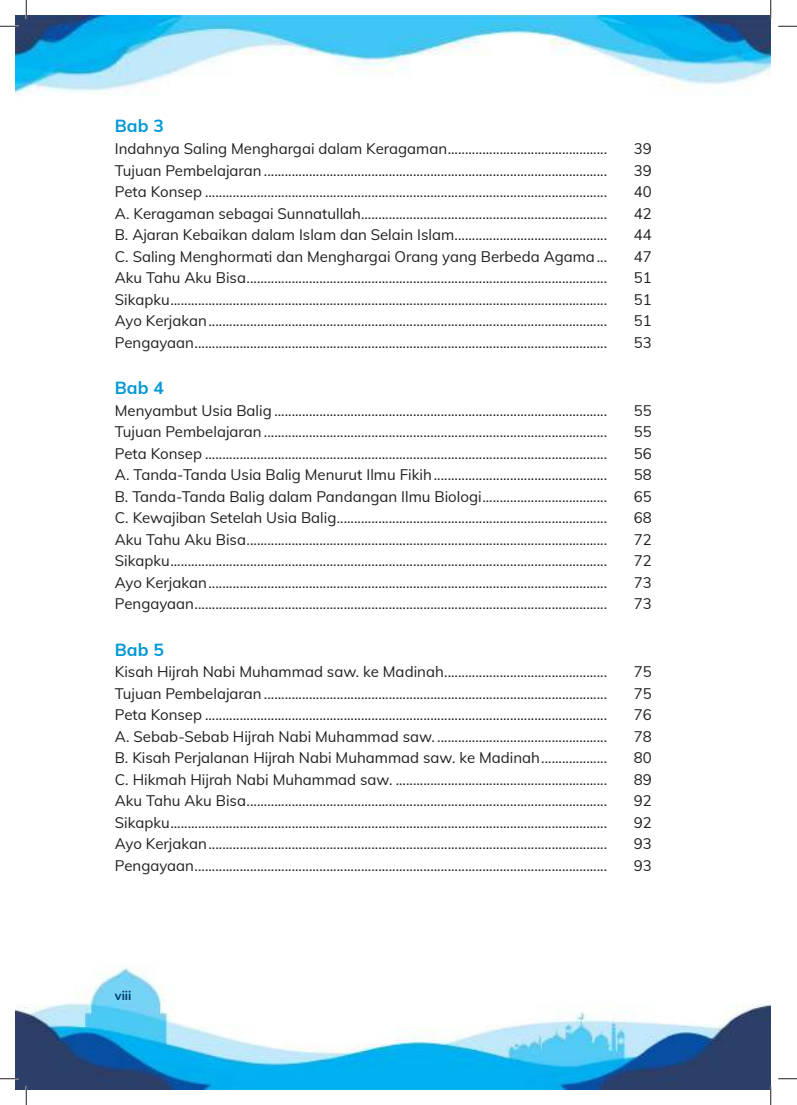
<style>
.page{position:relative;width:797px;height:1105px;background:#fff}
.page>*{position:absolute;margin:0;border:0;box-sizing:border-box;transform-origin:0 0}
.t1{font:700 17.5px "Mulish";color:#0098d5}
.t2{font:15px "Mulish";color:#231f20}
.t3{font:700 12.5px "Mulish";color:#013668}
</style>
<div class="page">
<img style="left:16px;top:967px;width:754px;height:122px">
<img style="left:16px;top:16px;width:754px;height:80px">
<svg style="left:0;top:25px;width:19px;height:2px"></svg>
<svg style="left:778px;top:25px;width:19px;height:2px"></svg>
<svg style="left:0;top:1078px;width:19px;height:1px"></svg>
<svg style="left:778px;top:1078px;width:19px;height:1px"></svg>
<svg style="left:25px;top:0;width:2px;height:19px"></svg>
<svg style="left:25px;top:1086px;width:2px;height:19px"></svg>
<svg style="left:770px;top:0;width:1px;height:19px"></svg>
<svg style="left:770px;top:1086px;width:1px;height:19px"></svg>
<p class="t1" style="left:115px;top:119px;width:51px">Bab 3</p>
<p class="t2" style="left:115px;top:143px;width:494px">Indahnya Saling Menghargai dalam Keragaman ..............................................</p>
<p class="t2" style="left:634px;top:143px;width:20px">39</p>
<p class="t2" style="left:115px;top:164px;width:494px">Tujuan Pembelajaran ...................................................................................................</p>
<p class="t2" style="left:634px;top:164px;width:20px">39</p>
<p class="t2" style="left:115px;top:186px;width:494px">Peta Konsep ....................................................................................................................</p>
<p class="t2" style="left:634px;top:186px;width:20px">40</p>
<p class="t2" style="left:115px;top:207px;width:494px">A. Keragaman sebagai Sunnatullah.......................................................................</p>
<p class="t2" style="left:634px;top:207px;width:20px">42</p>
<p class="t2" style="left:115px;top:229px;width:494px">B. Ajaran Kebaikan dalam Islam dan Selain Islam ............................................</p>
<p class="t2" style="left:634px;top:229px;width:20px">44</p>
<p class="t2" style="left:115px;top:251px;width:494px">C. Saling Menghormati dan Menghargai Orang yang Berbeda Agama ...</p>
<p class="t2" style="left:634px;top:251px;width:19px">47</p>
<p class="t2" style="left:115px;top:272px;width:494px">Aku Tahu Aku Bisa ........................................................................................................</p>
<p class="t2" style="left:634px;top:272px;width:19px">51</p>
<p class="t2" style="left:115px;top:294px;width:494px">Sikapku ..............................................................................................................................</p>
<p class="t2" style="left:634px;top:294px;width:20px">51</p>
<p class="t2" style="left:115px;top:315px;width:494px">Ayo Kerjakan ...................................................................................................................</p>
<p class="t2" style="left:634px;top:315px;width:20px">51</p>
<p class="t2" style="left:115px;top:337px;width:494px">Pengayaan .......................................................................................................................</p>
<p class="t2" style="left:634px;top:337px;width:20px">53</p>
<p class="t1" style="left:115px;top:381px;width:51px">Bab 4</p>
<p class="t2" style="left:115px;top:404px;width:494px">Menyambut Usia Balig ................................................................................................</p>
<p class="t2" style="left:634px;top:404px;width:19px">55</p>
<p class="t2" style="left:115px;top:426px;width:494px">Tujuan Pembelajaran ...................................................................................................</p>
<p class="t2" style="left:634px;top:426px;width:19px">55</p>
<p class="t2" style="left:115px;top:447px;width:494px">Peta Konsep ....................................................................................................................</p>
<p class="t2" style="left:634px;top:447px;width:20px">56</p>
<p class="t2" style="left:115px;top:469px;width:494px">A. Tanda-Tanda Usia Balig Menurut Ilmu Fikih ..................................................</p>
<p class="t2" style="left:634px;top:469px;width:20px">58</p>
<p class="t2" style="left:115px;top:491px;width:494px">B. Tanda-Tanda Balig dalam Pandangan Ilmu Biologi ....................................</p>
<p class="t2" style="left:634px;top:491px;width:20px">65</p>
<p class="t2" style="left:115px;top:512px;width:494px">C. Kewajiban Setelah Usia Balig ..............................................................................</p>
<p class="t2" style="left:634px;top:512px;width:20px">68</p>
<p class="t2" style="left:115px;top:534px;width:494px">Aku Tahu Aku Bisa ........................................................................................................</p>
<p class="t2" style="left:634px;top:534px;width:20px">72</p>
<p class="t2" style="left:115px;top:555px;width:494px">Sikapku ..............................................................................................................................</p>
<p class="t2" style="left:634px;top:555px;width:20px">72</p>
<p class="t2" style="left:115px;top:577px;width:494px">Ayo Kerjakan ...................................................................................................................</p>
<p class="t2" style="left:634px;top:577px;width:20px">73</p>
<p class="t2" style="left:115px;top:598px;width:494px">Pengayaan .......................................................................................................................</p>
<p class="t2" style="left:634px;top:598px;width:20px">73</p>
<p class="t1" style="left:115px;top:643px;width:51px">Bab 5</p>
<p class="t2" style="left:115px;top:666px;width:494px">Kisah Hijrah Nabi Muhammad saw. ke Madinah ...............................................</p>
<p class="t2" style="left:634px;top:666px;width:19px">75</p>
<p class="t2" style="left:115px;top:687px;width:494px">Tujuan Pembelajaran ...................................................................................................</p>
<p class="t2" style="left:634px;top:687px;width:19px">75</p>
<p class="t2" style="left:115px;top:709px;width:494px">Peta Konsep ....................................................................................................................</p>
<p class="t2" style="left:634px;top:709px;width:20px">76</p>
<p class="t2" style="left:115px;top:731px;width:494px">A. Sebab-Sebab Hijrah Nabi Muhammad saw. .................................................</p>
<p class="t2" style="left:634px;top:731px;width:20px">78</p>
<p class="t2" style="left:115px;top:752px;width:494px">B. Kisah Perjalanan Hijrah Nabi Muhammad saw. ke Madinah ...................</p>
<p class="t2" style="left:634px;top:752px;width:19px">80</p>
<p class="t2" style="left:115px;top:774px;width:494px">C. Hikmah Hijrah Nabi Muhammad saw. .............................................................</p>
<p class="t2" style="left:634px;top:774px;width:19px">89</p>
<p class="t2" style="left:115px;top:795px;width:494px">Aku Tahu Aku Bisa ........................................................................................................</p>
<p class="t2" style="left:634px;top:795px;width:19px">92</p>
<p class="t2" style="left:115px;top:817px;width:494px">Sikapku ..............................................................................................................................</p>
<p class="t2" style="left:634px;top:817px;width:20px">92</p>
<p class="t2" style="left:115px;top:838px;width:494px">Ayo Kerjakan ...................................................................................................................</p>
<p class="t2" style="left:634px;top:838px;width:20px">93</p>
<p class="t2" style="left:115px;top:860px;width:494px">Pengayaan .......................................................................................................................</p>
<p class="t2" style="left:634px;top:860px;width:20px">93</p>
<p class="t3" style="left:115px;top:991px;width:18px">viii</p>
</div>
